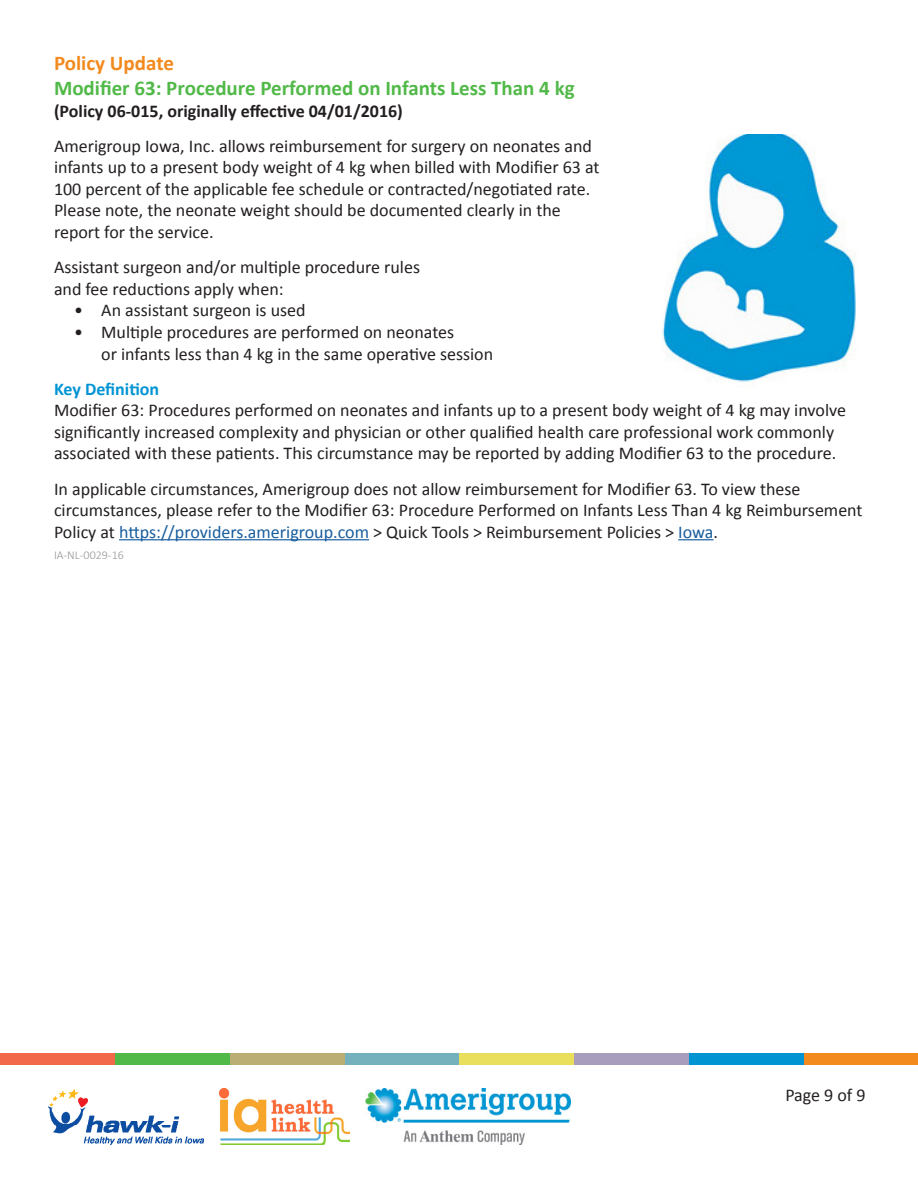
<style>
.page{position:relative;width:918px;height:1188px;background:#fff}
.page>*{position:absolute;margin:0;border:0;box-sizing:border-box;transform-origin:0 0}
.t1{font:700 21px "Calibri";color:#51b948}
.t2{font:700 21px "Calibri";color:#f38a1e}
.t3{font:18px/21.6px "Calibri";color:#231f20}
.t4{font:700 18px "Calibri";color:#231f20}
.t5{font:700 18px "Calibri";color:#0094d3}
.t6{font:300 12px "Calibri";color:#939598}
.s1{color:#175d9e}
</style>
<div class="page">
<div style="left:0;top:1053px;width:115px;height:11px;background:#f2684a"></div>
<div style="left:115px;top:1053px;width:115px;height:11px;background:#51b948"></div>
<div style="left:230px;top:1053px;width:115px;height:11px;background:#bbae75"></div>
<div style="left:345px;top:1053px;width:115px;height:11px;background:#74b1bd"></div>
<div style="left:459px;top:1053px;width:115px;height:11px;background:#e9df5d"></div>
<div style="left:574px;top:1053px;width:115px;height:11px;background:#a89dbc"></div>
<div style="left:689px;top:1053px;width:115px;height:11px;background:#0094d3"></div>
<div style="left:804px;top:1053px;width:114px;height:11px;background:#f38a1e"></div>
<img style="left:366px;top:1089px;width:205px;height:56px">
<img style="left:219px;top:1089px;width:131px;height:55px">
<img style="left:49px;top:1089px;width:154px;height:56px">
<hr style="left:119px;top:539px;width:250px;height:1px;background:#175d9e">
<hr style="left:678px;top:539px;width:35px;height:1px;background:#175d9e">
<img style="left:661px;top:135px;width:195px;height:247px">
<p class="t2" style="left:54px;top:49px;width:121px">Policy Update</p>
<p class="t1" style="left:54px;top:75px;width:522px">Modifier 63: Procedure Performed on Infants Less Than 4 kg</p>
<p class="t4" style="left:54px;top:99px;width:350px">(Policy 06-015, originally effective 04/01/2016)</p>
<p class="t3" style="left:54px;top:135px;width:547px">Amerigroup Iowa, Inc. allows reimbursement for surgery on neonates and infants up to a present body weight of 4 kg when billed with Modifier 63 at 100 percent of the applicable fee schedule or contracted/negotiated rate.<br>Please note, the neonate weight should be documented clearly in the report for the service.</p>
<p class="t3" style="left:54px;top:256px;width:368px">Assistant surgeon and/or multiple procedure rules and fee reductions apply when:</p>
<p class="t3" style="left:74px;top:300px;width:233px">• An assistant surgeon is used</p>
<p class="t3" style="left:101px;top:321px;width:393px;text-indent:-27px">• Multiple procedures are performed on neonates<br>or infants less than 4 kg in the same operative session</p>
<p class="t5" style="left:54px;top:377px;width:107px">Key Definition</p>
<p class="t3" style="left:54px;top:400px;width:794px">Modifier 63: Procedures performed on neonates and infants up to a present body weight of 4 kg may involve significantly increased complexity and physician or other qualified health care professional work commonly associated with these patients. This circumstance may be reported by adding Modifier 63 to the procedure.</p>
<p class="t3" style="left:54px;top:478px;width:810px">In applicable circumstances, Amerigroup does not allow reimbursement for Modifier 63. To view these circumstances, please refer to the Modifier 63: Procedure Performed on Infants Less Than 4 kg Reimbursement<br>Policy at <span class="s1">https://providers.amerigroup.com</span> &gt; Quick Tools &gt; Reimbursement Policies &gt; <span class="s1">Iowa</span>.</p>
<p class="t6" style="left:54px;top:547px;width:71px">IA-NL-0029-16</p>
<p class="t3" style="left:785px;top:1085px;width:82px">Page 9 of 9</p>
</div>
